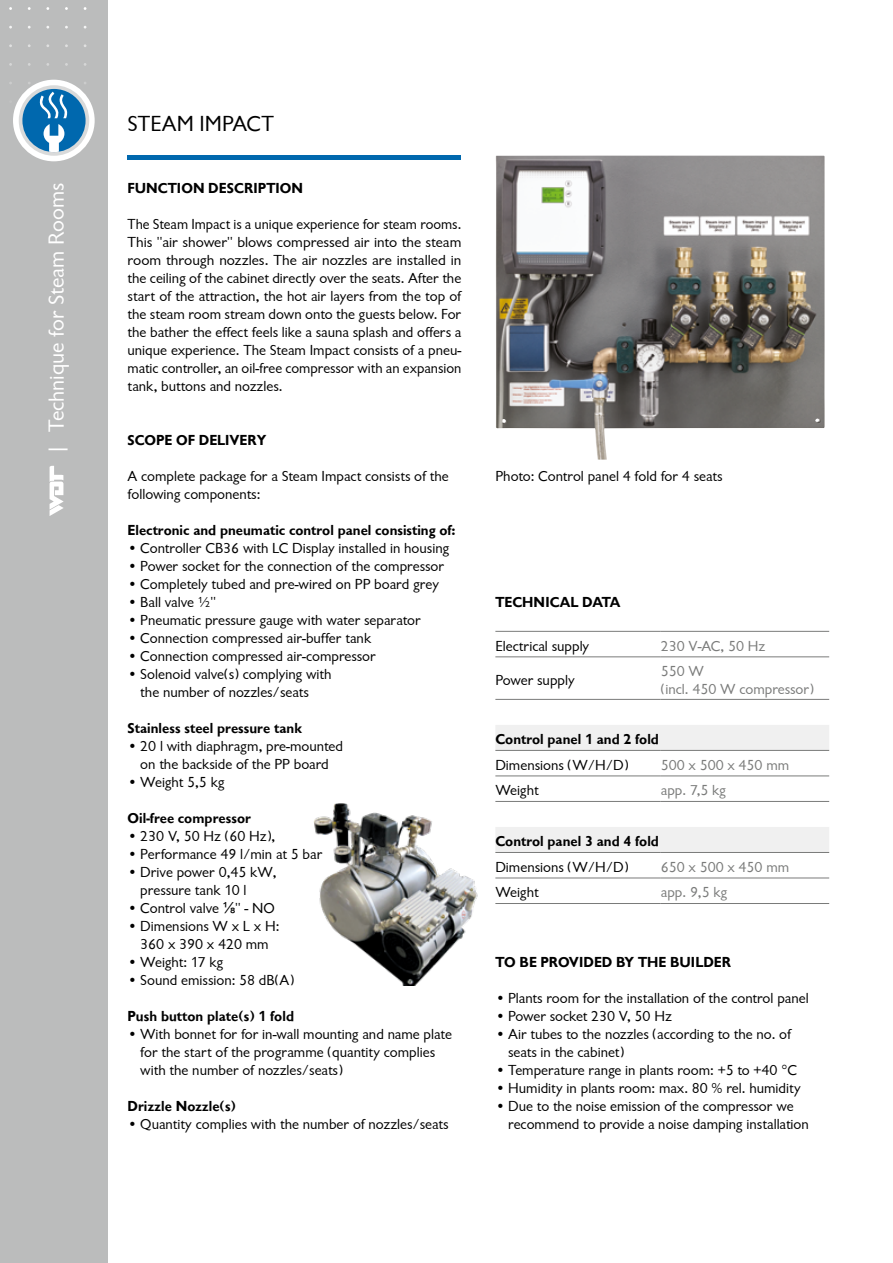
<style>
.page{position:relative;width:893px;height:1263px;background:#fff}
.page>*{position:absolute;margin:0;border:0;box-sizing:border-box;transform-origin:0 0}
.t1{font:22.5px "Chantilly Dsp";color:#fff}
.t2{font:22.5px "Chantilly Dsp";color:#000}
.t3{font:15px/18px "Chantilly Dsp";color:#000}
.t4{font:700 15px "Chantilly Dsp";color:#000}
.t5{font:15px/18px "Chantilly Dsp";color:#7a7b7a}
.s1{font-family:"Arial"}
</style>
<div class="page">
<hr style="left:128px;top:155px;width:333px;height:4px;background:#0068ae">
<img style="left:496px;top:155px;width:329px;height:305px">
<img style="left:314px;top:804px;width:164px;height:182px">
<div style="left:0;top:0;width:107px;height:1263px;background:#bbbcbc"></div>
<div style="left:13px;top:80px;width:82px;height:81px;background:#fff;border-radius:50%"></div>
<svg style="left:19px;top:82px;width:70px;height:74px"></svg>
<svg style="left:50px;top:466px;width:14px;height:50px"></svg>
<svg style="left:495px;top:725px;width:334px;height:127px"></svg>
<hr style="left:495px;top:631px;width:166px;height:1px;background:#7a7b7a">
<hr style="left:661px;top:631px;width:168px;height:1px;background:#7a7b7a">
<hr style="left:495px;top:657px;width:166px;height:1px;background:#7a7b7a">
<hr style="left:661px;top:657px;width:168px;height:1px;background:#7a7b7a">
<hr style="left:495px;top:699px;width:166px;height:1px;background:#7a7b7a">
<hr style="left:661px;top:699px;width:168px;height:1px;background:#7a7b7a">
<hr style="left:495px;top:750px;width:166px;height:1px;background:#7a7b7a">
<hr style="left:661px;top:750px;width:168px;height:1px;background:#7a7b7a">
<hr style="left:495px;top:776px;width:166px;height:1px;background:#7a7b7a">
<hr style="left:661px;top:776px;width:168px;height:1px;background:#7a7b7a">
<hr style="left:495px;top:801px;width:166px;height:1px;background:#7a7b7a">
<hr style="left:661px;top:801px;width:168px;height:1px;background:#7a7b7a">
<hr style="left:495px;top:852px;width:166px;height:1px;background:#7a7b7a">
<hr style="left:661px;top:852px;width:168px;height:1px;background:#7a7b7a">
<hr style="left:495px;top:878px;width:166px;height:1px;background:#7a7b7a">
<hr style="left:661px;top:878px;width:168px;height:1px;background:#7a7b7a">
<hr style="left:495px;top:903px;width:166px;height:1px;background:#7a7b7a">
<hr style="left:661px;top:903px;width:168px;height:1px;background:#7a7b7a">
<h1 class="t2" style="left:128px;top:111px;width:148px">STEAM IMPACT</h1>
<h1 class="t1" style="left:44px;top:454px;width:273px;rotate:-90deg">| Technique for Steam Rooms</h1>
<p class="t4" style="left:128px;top:180px;width:177px">FUNCTION DESCRIPTION</p>
<p class="t3" style="left:128px;top:215px;width:335px;text-align:justify">The Steam Impact is a unique experience for steam rooms.<br>This "air shower" blows compressed air into the steam room through nozzles. The air nozzles are installed in the ceiling of the cabinet directly over the seats. After the start of the attraction, the hot air layers from the top of the steam room stream down onto the guests below. For the bather the effect feels like a sauna splash and offers a unique experience. The Steam Impact consists of a pneu&shy;matic controller, an oil-free compressor with an expansion tank, buttons and nozzles.</p>
<p class="t4" style="left:128px;top:432px;width:140px">SCOPE OF DELIVERY</p>
<p class="t3" style="left:128px;top:467px;width:323px">A complete package for a Steam Impact consists of the following components:</p>
<p class="t4" style="left:128px;top:522px;width:330px">Electronic and pneumatic control panel consisting of:</p>
<p class="t3" style="left:128px;top:539px;width:323px">• Controller CB36 with LC Display installed in housing</p>
<p class="t3" style="left:128px;top:557px;width:318px">• Power socket for the connection of the compressor</p>
<p class="t3" style="left:128px;top:575px;width:313px">• Completely tubed and pre-wired on PP board grey</p>
<p class="t3" style="left:128px;top:593px;width:90px">• Ball valve ½"</p>
<p class="t3" style="left:128px;top:611px;width:295px">• Pneumatic pressure gauge with water separator</p>
<p class="t3" style="left:128px;top:629px;width:245px">• Connection compressed air-buffer tank</p>
<p class="t3" style="left:128px;top:647px;width:250px">• Connection compressed air-compressor</p>
<p class="t3" style="left:140px;top:665px;width:193px;text-indent:-13px">• Solenoid valve(s) complying with the number of nozzles/seats</p>
<p class="t4" style="left:128px;top:720px;width:176px">Stainless steel pressure tank</p>
<p class="t3" style="left:128px;top:737px;width:217px;text-align:center">• 20 l with diaphragm, pre-mounted on the backside of the PP board</p>
<p class="t3" style="left:128px;top:773px;width:98px">• Weight 5,5 kg</p>
<p class="t4" style="left:128px;top:810px;width:125px">Oil-free compressor</p>
<p class="t3" style="left:128px;top:827px;width:149px">• 230 V, 50 Hz (60 Hz),</p>
<p class="t3" style="left:128px;top:845px;width:196px">• Performance 49 l/min at 5 bar</p>
<p class="t3" style="left:140px;top:863px;width:138px;text-indent:-13px">• Drive power 0,45 kW, pressure tank 10 l</p>
<p class="t3" style="left:128px;top:899px;width:149px">• Control valve <span class="s1">⅛</span>" - NO</p>
<p class="t3" style="left:128px;top:917px;width:153px;text-align:center">• Dimensions W x L x H:<br>360 x 390 x 420 mm</p>
<p class="t3" style="left:128px;top:953px;width:97px">• Weight: 17 kg</p>
<p class="t3" style="left:128px;top:971px;width:168px">• Sound emission: 58 dB(A)</p>
<p class="t4" style="left:128px;top:1008px;width:168px">Push button plate(s) 1 fold</p>
<p class="t3" style="left:140px;top:1025px;width:313px;text-indent:-13px">• With bonnet for for in-wall mounting and name plate for the start of the programme (quantity complies with the number of nozzles/seats)</p>
<p class="t4" style="left:128px;top:1098px;width:110px">Drizzle Nozzle(s)</p>
<p class="t3" style="left:128px;top:1115px;width:323px">• Quantity complies with the number of nozzles/seats</p>
<p class="t3" style="left:495px;top:467px;width:229px">Photo: Control panel 4 fold for 4 seats</p>
<p class="t4" style="left:495px;top:594px;width:127px">TECHNICAL DATA</p>
<p class="t3" style="left:495px;top:637px;width:95px">Electrical supply</p>
<p class="t5" style="left:661px;top:637px;width:106px">230 V-AC, 50 Hz</p>
<p class="t3" style="left:495px;top:671px;width:81px">Power supply</p>
<p class="t5" style="left:661px;top:662px;width:155px">550 W<br>(incl. 450 W compressor)</p>
<p class="t4" style="left:495px;top:731px;width:165px">Control panel 1 and 2 fold</p>
<p class="t3" style="left:495px;top:756px;width:135px">Dimensions (W/H/D)</p>
<p class="t5" style="left:661px;top:756px;width:130px">500 x 500 x 450 mm</p>
<p class="t3" style="left:495px;top:781px;width:45px">Weight</p>
<p class="t5" style="left:661px;top:781px;width:67px">app. 7,5 kg</p>
<p class="t4" style="left:495px;top:833px;width:165px">Control panel 3 and 4 fold</p>
<p class="t3" style="left:495px;top:858px;width:135px">Dimensions (W/H/D)</p>
<p class="t5" style="left:661px;top:858px;width:130px">650 x 500 x 450 mm</p>
<p class="t3" style="left:495px;top:884px;width:45px">Weight</p>
<p class="t5" style="left:661px;top:884px;width:68px">app. 9,5 kg</p>
<p class="t4" style="left:495px;top:954px;width:237px">TO BE PROVIDED BY THE BUILDER</p>
<p class="t3" style="left:495px;top:989px;width:315px">• Plants room for the installation of the control panel</p>
<p class="t3" style="left:495px;top:1007px;width:178px">• Power socket 230 V, 50 Hz</p>
<p class="t3" style="left:508px;top:1025px;width:284px;text-indent:-13px">• Air tubes to the nozzles (according to the no. of seats in the cabinet)</p>
<p class="t3" style="left:495px;top:1061px;width:303px">• Temperature range in plants room: +5 to +40 °C</p>
<p class="t3" style="left:495px;top:1079px;width:307px">• Humidity in plants room: max. 80 % rel. humidity</p>
<p class="t3" style="left:508px;top:1097px;width:302px;text-indent:-13px">• Due to the noise emission of the compressor we recommend to provide a noise damping installation</p>
</div>
